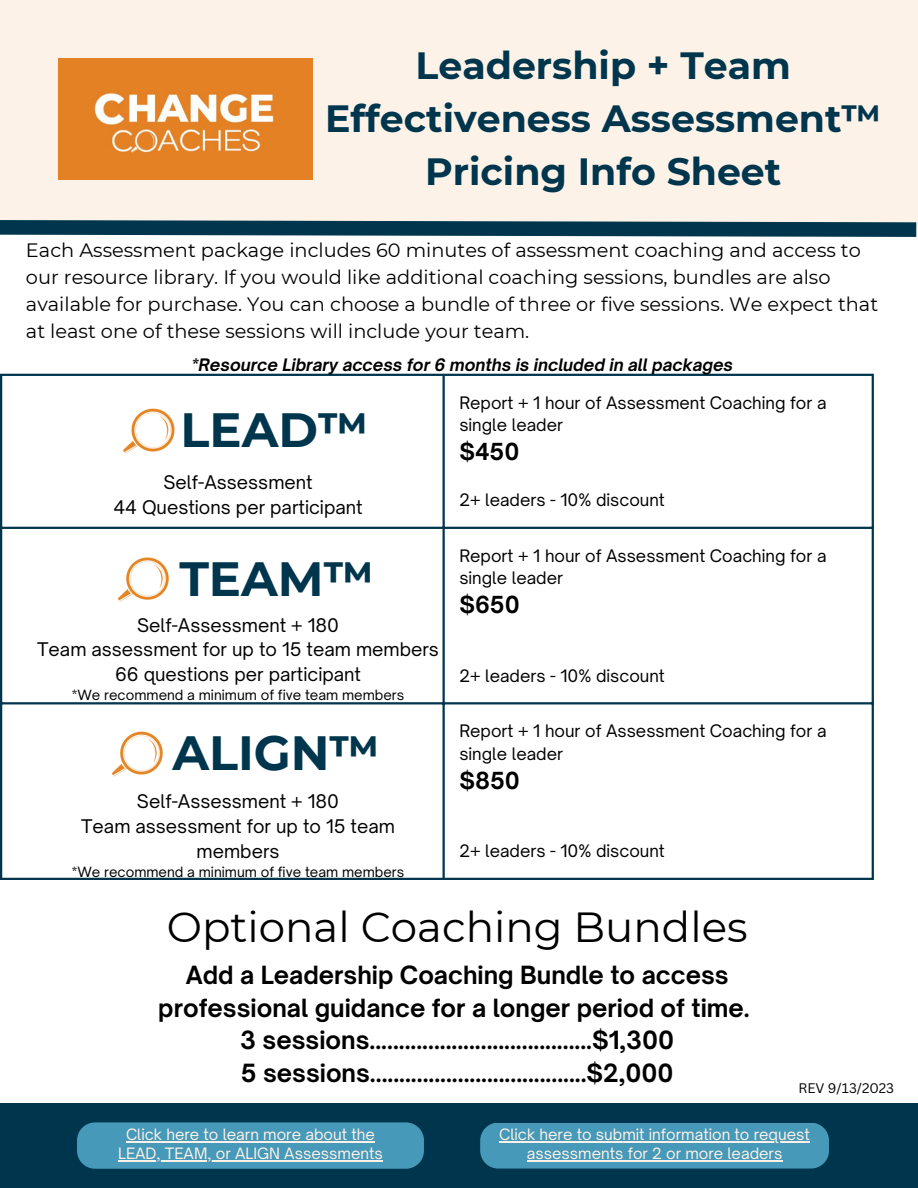
<style>
.page{position:relative;width:918px;height:1188px;background:#fff}
.page>*{position:absolute;margin:0;border:0;box-sizing:border-box;transform-origin:0 0}
.t1{font:700 48px "Montserrat";color:#00364d}
.t2{font:42px "Montserrat";color:#000}
.t3{font:700 37.95px "Montserrat";color:#00364d}
.t4{font:700 24px/32.7px "Open Sauce One";color:#000;text-align:center}
.t5{font:700 22.5px "Open Sauce One";color:#000}
.t6{font:19.35px/27px "Montserrat";color:#000}
.t7{font:18px/24.8px "Open Sauce One";color:#000;text-align:center}
.t8{font:16.5px/22.5px "Open Sauce One";color:#000}
.t9{font:italic 700 16.5px "Open Sauce One";color:#000}
.t10{font:15px/19.2px "Open Sauce One";color:#fdf2e8;text-align:center}
.t11{font:13.5px "Open Sauce One";color:#000}
.t12{font:13.5px "Canva Sans";color:#000}
</style>
<div class="page">
<hr style="left:0;top:376px;width:2px;height:502px;background:#00364d">
<hr style="left:443px;top:376px;width:2px;height:502px;background:#00364d">
<hr style="left:872px;top:376px;width:2px;height:502px;background:#00364d">
<hr style="left:0;top:374px;width:874px;height:2px;background:#00364d">
<hr style="left:0;top:527px;width:874px;height:2px;background:#00364d">
<hr style="left:0;top:702px;width:874px;height:2px;background:#00364d">
<hr style="left:0;top:878px;width:874px;height:2px;background:#00364d">
<div style="left:0;top:0;width:918px;height:229px;background:#fdf2e8"></div>
<div style="left:0;top:1103px;width:918px;height:85px;background:#00364d"></div>
<div style="left:480px;top:1123px;width:349px;height:46px;background:#4699b8;border-radius:18px"></div>
<hr style="left:499px;top:1141px;width:311px;height:1px;background:#fdf2e8">
<hr style="left:527px;top:1160px;width:255px;height:1px;background:#fdf2e8">
<div style="left:77px;top:1122px;width:347px;height:47px;background:#4699b8;border-radius:18px"></div>
<hr style="left:126px;top:1141px;width:249px;height:1px;background:#fdf2e8">
<hr style="left:118px;top:1160px;width:265px;height:1px;background:#fdf2e8">
<img style="left:58px;top:59px;width:255px;height:120px">
<img style="left:123px;top:408px;width:52px;height:46px">
<img style="left:117px;top:557px;width:52px;height:45px">
<img style="left:111px;top:731px;width:52px;height:46px">
<svg style="left:0;top:220px;width:917px;height:17px;background:#235164"></svg>
<p class="t3" style="left:416px;top:43px;width:377px">Leadership + Team</p>
<p class="t3" style="left:325px;top:95px;width:536px">Effectiveness Assessment™️</p>
<p class="t3" style="left:425px;top:148px;width:358px">Pricing Info Sheet</p>
<p class="t6" style="left:26px;top:237px;width:854px">Each Assessment package includes 60 minutes of assessment coaching and access to our resource library. If you would like additional coaching sessions, bundles are also available for purchase. You can choose a bundle of three or five sessions. We expect that at least one of these sessions will include your team.</p>
<p class="t9" style="left:192px;top:354px;width:543px">*Resource Library access for 6 months is included in all packages</p>
<p class="t1" style="left:181px;top:401px;width:162px">LEAD™️</p>
<p class="t7" style="left:163px;top:470px;width:151px">Self-Assessment</p>
<p class="t7" style="left:113px;top:495px;width:251px">44 Questions per participant</p>
<p class="t1" style="left:179px;top:550px;width:169px">TEAM™️</p>
<p class="t7" style="left:137px;top:612px;width:204px">Self-Assessment + 180</p>
<p class="t7" style="left:37px;top:637px;width:403px">Team assessment for up to 15 team members</p>
<p class="t7" style="left:115px;top:662px;width:248px">66 questions per participant</p>
<p class="t11" style="left:72px;top:687px;width:334px">*We recommend a minimum of five team members</p>
<p class="t1" style="left:172px;top:724px;width:182px">ALIGN™️</p>
<p class="t7" style="left:137px;top:789px;width:204px">Self-Assessment + 180</p>
<p class="t7" style="left:81px;top:814px;width:315px">Team assessment for up to 15 team members</p>
<p class="t11" style="left:72px;top:863px;width:334px">*We recommend a minimum of five team members</p>
<p class="t8" style="left:459px;top:391px;width:369px">Report + 1 hour of Assessment Coaching for a single leader</p>
<p class="t5" style="left:459px;top:438px;width:62px">$450</p>
<p class="t8" style="left:459px;top:489px;width:207px">2+ leaders - 10% discount</p>
<p class="t8" style="left:459px;top:544px;width:369px">Report + 1 hour of Assessment Coaching for a single leader</p>
<p class="t5" style="left:459px;top:591px;width:62px">$650</p>
<p class="t8" style="left:459px;top:664px;width:207px">2+ leaders - 10% discount</p>
<p class="t8" style="left:459px;top:720px;width:369px">Report + 1 hour of Assessment Coaching for a single leader</p>
<p class="t5" style="left:459px;top:766px;width:62px">$850</p>
<p class="t8" style="left:459px;top:840px;width:207px">2+ leaders - 10% discount</p>
<p class="t2" style="left:167px;top:902px;width:582px">Optional Coaching Bundles</p>
<p class="t4" style="left:158px;top:959px;width:593px">Add a Leadership Coaching Bundle to access professional guidance for a longer period of time.</p>
<p class="t4" style="left:240px;top:1024px;width:435px">3 sessions......................................$1,300</p>
<p class="t4" style="left:241px;top:1056px;width:434px">5 sessions.....................................$2,000</p>
<p class="t12" style="left:799px;top:1079px;width:97px">REV 9/13/2023</p>
<p class="t10" style="left:118px;top:1125px;width:266px">Click here to learn more about the<br>LEAD, TEAM, or ALIGN Assessments</p>
<p class="t10" style="left:499px;top:1125px;width:312px">Click here to submit information to request assessments for 2 or more leaders</p>
</div>
